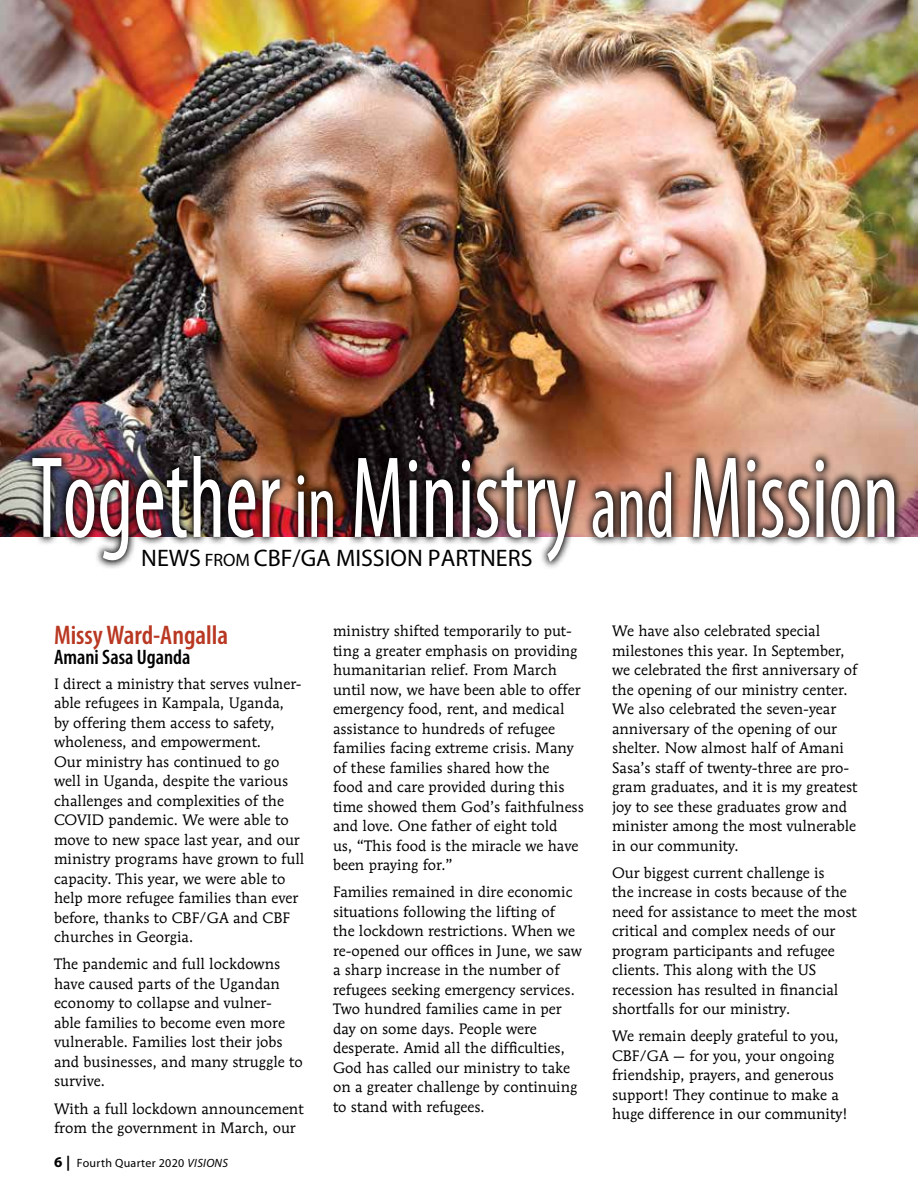
<style>
.page{position:relative;width:918px;height:1188px;background:#fff}
.page>*{position:absolute;margin:0;border:0;box-sizing:border-box;transform-origin:0 0}
.t1{font:condensed 117px "Myriad Pro";color:#fff;scale:.77 1}
.t2{font:600 condensed 27px "Myriad Pro";color:#b93822}
.t3{font:24px "Myriad";color:#000}
.t4{font:600 condensed 21px "Myriad Pro";color:#000}
.t5{font:15px/19.5px "Mendoza Roman";color:#000}
.t6{font:12px "Myriad";letter-spacing:.025em;color:#000}
.s1{font-size:93.6px}
.s2{font-size:18px}
.s3{font-weight:700;font-size:15px}
.s4{font-style:italic}
</style>
<div class="page">
<img style="left:0;top:0;width:918px;height:537px">
<img style="left:23px;top:447px;width:881px;height:121px">
<h1 class="t1" style="left:31px;top:428px;width:1129px">Together <span class="s1">in</span> Ministry <span class="s1">and</span> Mission</h1>
<h3 class="t3" style="left:141px;top:546px;width:393px">NEWS <span class="s2">FROM</span> CBF/GA MISSION PARTNERS</h3>
<h2 class="t2" style="left:54px;top:621px;width:176px">Missy Ward-Angalla</h2>
<h3 class="t4" style="left:54px;top:646px;width:138px">Amani Sasa Uganda</h3>
<p class="t5" style="left:54px;top:674px;width:252px">I direct a ministry that serves vulner&shy;able refugees in Kampala, Uganda,<br>by offering them access to safety, wholeness, and empowerment.<br>Our ministry has continued to go well in Uganda, despite the various challenges and complexities of the COVID pandemic. We were able to move to new space last year, and our ministry programs have grown to full capacity. This year, we were able to help more refugee families than ever before, thanks to CBF/GA and CBF churches in Georgia.</p>
<p class="t5" style="left:54px;top:954px;width:250px">The pandemic and full lockdowns have caused parts of the Ugandan economy to collapse and vulner-<br>able families to become even more vulnerable. Families lost their jobs and businesses, and many struggle to survive.</p>
<p class="t5" style="left:54px;top:1098px;width:251px">With a full lockdown announcement from the government in March, our</p>
<p class="t6" style="left:54px;top:1157px;width:176px"><span class="s3">6 |</span> Fourth Quarter 2020 <span class="s4">VISIONS</span></p>
<p class="t5" style="left:333px;top:621px;width:252px">ministry shifted temporarily to put&shy;ting a greater emphasis on providing humanitarian relief. From March until now, we have been able to offer emergency food, rent, and medical assistance to hundreds of refugee families facing extreme crisis. Many of these families shared how the<br>food and care provided during this time showed them God’s faithfulness and love. One father of eight told<br>us, “This food is the miracle we have been praying for.”</p>
<p class="t5" style="left:333px;top:882px;width:251px">Families remained in dire economic situations following the lifting of<br>the lockdown restrictions. When we re-opened our offices in June, we saw a sharp increase in the number of refugees seeking emergency services.<br>Two hundred families came in per day on some days. People were desperate. Amid all the difficulties, God has called our ministry to take on a greater challenge by continuing to stand with refugees.</p>
<p class="t5" style="left:612px;top:621px;width:247px">We have also celebrated special milestones this year. In September, we celebrated the first anniversary of the opening of our ministry center.<br>We also celebrated the seven-year anniversary of the opening of our shelter. Now almost half of Amani Sasa’s staff of twenty-three are pro&shy;gram graduates, and it is my greatest joy to see these graduates grow and minister among the most vulnerable in our community.</p>
<p class="t5" style="left:612px;top:863px;width:246px">Our biggest current challenge is<br>the increase in costs because of the need for assistance to meet the most critical and complex needs of our program participants and refugee clients. This along with the US recession has resulted in financial shortfalls for our ministry.</p>
<p class="t5" style="left:612px;top:1026px;width:238px">We remain deeply grateful to you,<br>CBF/GA — for you, your ongoing friendship, prayers, and generous support! They continue to make a huge difference in our community!</p>
</div>
